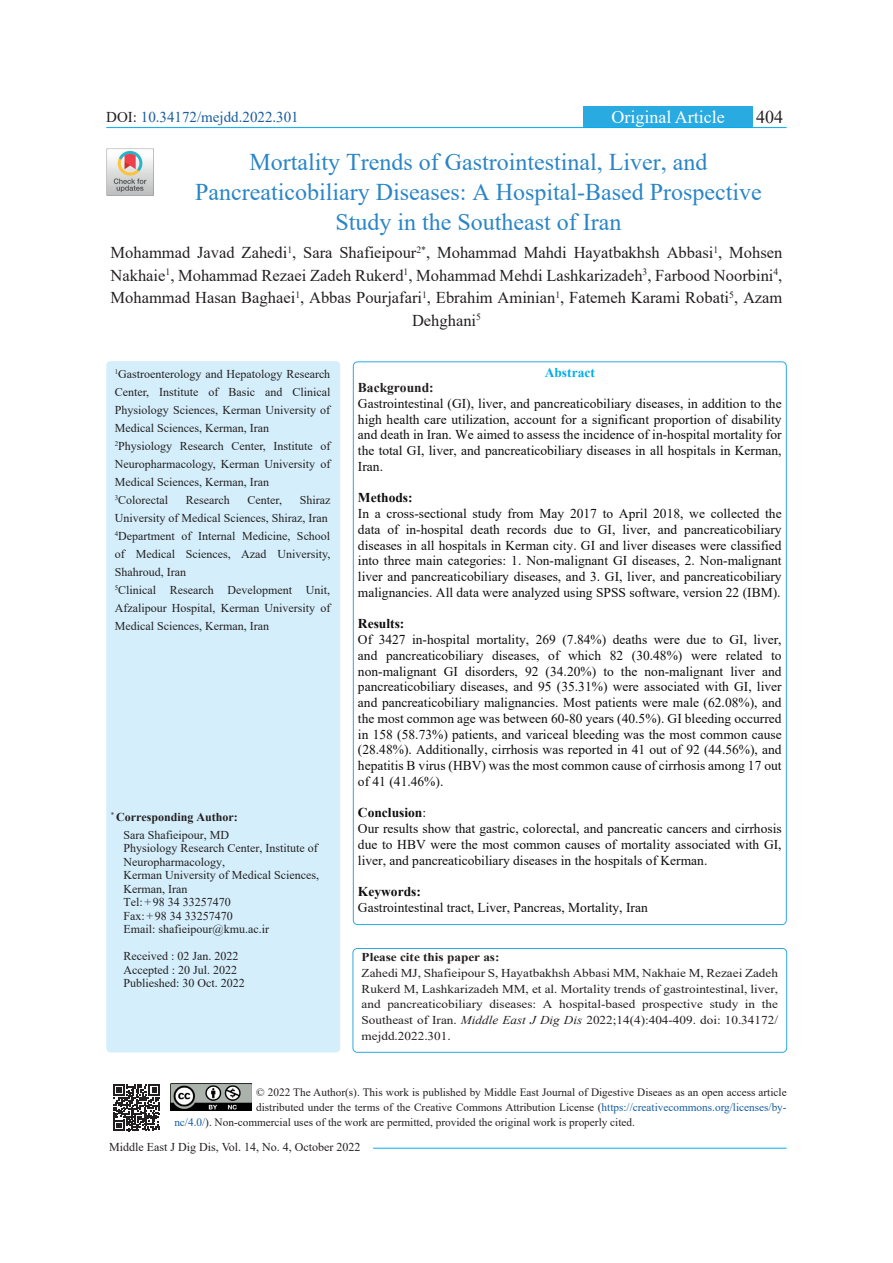
<style>
.page{position:relative;width:893px;height:1263px;background:#fff}
.page>*{position:absolute;margin:0;border:0;box-sizing:border-box;transform-origin:0 0}
.t1{font:24px/30px "Times New Roman";color:#2b85c6;text-align:center}
.t2{font:18px "Times New Roman";color:#fff}
.t3{font:18px "Times New Roman";color:#231f20}
.t4{font:16.5px/22.5px "Times New Roman";color:#231f20;text-align:center}
.t5{font:15px "Times New Roman";color:#175d9e}
.t6{font:13.5px/15.8px "Times New Roman";color:#0d0d0d;text-align:justify}
.t7{font:700 13.5px "Times New Roman";color:#0d0d0d}
.t8{font:700 13.5px "Times New Roman";color:#231f20}
.t9{font:700 13.5px "Times New Roman";color:#00aeef}
.t10{font:12px/18px "Times New Roman";color:#231f20;text-align:justify}
.t11{font:12px/15.8px "Times New Roman";color:#231f20;text-align:justify;scale:1.1 1}
.t12{font:700 12px "Times New Roman";color:#231f20;scale:1.1 1}
.t13{font:700 12px "Times New Roman";color:#231f20}
.t14{font:11.25px "Times New Roman";color:#231f20}
.s1{color:#231f20}
.s2{font-weight:400}
.s3{font-style:italic}
.s4{color:#175d9e}
</style>
<div class="page">
<hr style="left:373px;top:1148px;width:414px;height:1px;background:#00aeef">
<img style="left:170px;top:1083px;width:82px;height:28px">
<div style="left:584px;top:106px;width:169px;height:22px;background:#29abe2"></div>
<img style="left:106px;top:149px;width:47px;height:46px">
<svg style="left:113px;top:1084px;width:47px;height:47px"></svg>
<div style="left:106px;top:361px;width:234px;height:691px;background:#d4effb;border-radius:4px"></div>
<div style="left:353px;top:948px;width:434px;height:104px;border:1px solid #29abe2;border-radius:4px"></div>
<hr style="left:106px;top:127px;width:681px;height:1px;background:#00aeef">
<p class="t5" style="left:106px;top:107px;width:194px"><span class="s1">DOI:</span> 10.34172/mejdd.2022.301</p>
<p class="t2" style="left:611px;top:104px;width:115px">Original Article</p>
<p class="t1" style="left:195px;top:146px;width:568px">Mortality Trends of Gastrointestinal, Liver, and<br>Pancreaticobiliary Diseases: A Hospital-Based Prospective<br>Study in the Southeast of Iran</p>
<p class="t4" style="left:111px;top:241px;width:673px">Mohammad Javad Zahedi<sup>1</sup>, Sara Shafieipour<sup>2*</sup>, Mohammad Mahdi Hayatbakhsh Abbasi<sup>1</sup>, Mohsen Nakhaie<sup>1</sup>, Mohammad Rezaei Zadeh Rukerd<sup>1</sup>, Mohammad Mehdi Lashkarizadeh<sup>3</sup>, Farbood Noorbini<sup>4</sup>, Mohammad Hasan Baghaei<sup>1</sup>, Abbas Pourjafari<sup>1</sup>, Ebrahim Aminian<sup>1</sup>, Fatemeh Karami Robati<sup>5</sup>, Azam Dehghani<sup>5</sup></p>
<h2 class="t3" style="left:756px;top:104px;width:29px">404</h2>
<p class="t10" style="left:115px;top:365px;width:217px"><sup>1</sup>Gastroenterology and Hepatology Research Center, Institute of Basic and Clinical Physiology Sciences, Kerman University of Medical Sciences, Kerman, Iran</p>
<p class="t10" style="left:115px;top:437px;width:217px"><sup>2</sup>Physiology Research Center, Institute of Neuropharmacology, Kerman University of Medical Sciences, Kerman, Iran</p>
<p class="t10" style="left:115px;top:491px;width:55px"><sup>3</sup>Colorectal</p>
<p class="t10" style="left:186px;top:491px;width:45px">Research</p>
<p class="t10" style="left:248px;top:491px;width:36px">Center,</p>
<p class="t10" style="left:115px;top:491px;width:217px;text-align:right">Shiraz<br>University of Medical Sciences, Shiraz, Iran</p>
<p class="t10" style="left:115px;top:527px;width:217px"><sup>4</sup>Department of Internal Medicine, School of Medical Sciences, Azad University, Shahroud, Iran</p>
<p class="t10" style="left:115px;top:581px;width:217px"><sup>5</sup>Clinical Research Development Unit, Afzalipour Hospital, Kerman University of Medical Sciences, Kerman, Iran</p>
<p class="t13" style="left:111px;top:808px;width:128px"><sup>*</sup> Corresponding Author:</p>
<p class="t10" style="left:124px;top:825px;width:107px">Sara Shafieipour, MD</p>
<p class="t10" style="left:124px;top:841px;width:196px;line-height:13.5px">Physiology Research Center, Institute of<br>Neuropharmacology,</p>
<p class="t10" style="left:124px;top:868px;width:197px;line-height:13.5px">Kerman University of Medical Sciences,<br>Kerman, Iran</p>
<p class="t10" style="left:124px;top:893px;width:109px">Tel:+98 34 33257470</p>
<p class="t10" style="left:124px;top:906px;width:111px">Fax:+98 34 33257470</p>
<p class="t10" style="left:124px;top:920px;width:147px">Email: shafieipour@kmu.ac.ir</p>
<p class="t10" style="left:124px;top:947px;width:116px">Received : 02 Jan. 2022</p>
<p class="t10" style="left:124px;top:960px;width:115px">Accepted : 20 Jul. 2022</p>
<p class="t10" style="left:124px;top:974px;width:123px">Publieshed: 30 Oct. 2022</p>
<p class="t9" style="left:545px;top:363px;width:52px">Abstract</p>
<p class="t8" style="left:358px;top:378px;width:77px">Background:</p>
<p class="t6" style="left:358px;top:395px;width:425px">Gastrointestinal (GI), liver, and pancreaticobiliary diseases, in addition to the high health care utilization, account for a significant proportion of disability and death in Iran. We aimed to assess the incidence of in-hospital mortality for the total GI, liver, and pancreaticobiliary diseases in all hospitals in Kerman, Iran.</p>
<p class="t7" style="left:358px;top:488px;width:56px">Methods:</p>
<p class="t6" style="left:358px;top:505px;width:425px">In a cross-sectional study from May 2017 to April 2018, we collected the data of in-hospital death records due to GI, liver, and pancreaticobiliary diseases in all hospitals in Kerman city. GI and liver diseases were classified into three main categories: 1. Non-malignant GI diseases, 2. Non-malignant liver and pancreaticobiliary diseases, and 3. GI, liver, and pancreaticobiliary malignancies. All data were analyzed using SPSS software, version 22 (IBM).</p>
<p class="t7" style="left:358px;top:614px;width:48px">Results:</p>
<p class="t6" style="left:358px;top:631px;width:425px">Of 3427 in-hospital mortality, 269 (7.84%) deaths were due to GI, liver, and pancreaticobiliary diseases, of which 82 (30.48%) were related to non-malignant GI disorders, 92 (34.20%) to the non-malignant liver and pancreaticobiliary diseases, and 95 (35.31%) were associated with GI, liver and pancreaticobiliary malignancies. Most patients were male (62.08%), and the most common age was between 60-80 years (40.5%). GI bleeding occurred in 158 (58.73%) patients, and variceal bleeding was the most common cause (28.48%). Additionally, cirrhosis was reported in 41 out of 92 (44.56%), and hepatitis B virus (HBV) was the most common cause of cirrhosis among 17 out of 41 (41.46%).</p>
<p class="t7" style="left:358px;top:803px;width:70px">Conclusion<span class="s2">:</span></p>
<p class="t6" style="left:358px;top:820px;width:425px">Our results show that gastric, colorectal, and pancreatic cancers and cirrhosis due to HBV were the most common causes of mortality associated with GI, liver, and pancreaticobiliary diseases in the hospitals of Kerman.</p>
<p class="t7" style="left:358px;top:882px;width:64px">Keywords:</p>
<p class="t6" style="left:358px;top:899px;width:291px">Gastrointestinal tract, Liver, Pancreas, Mortality, Iran</p>
<p class="t12" style="left:362px;top:948px;width:127px">Please cite this paper as:</p>
<p class="t11" style="left:362px;top:964px;width:380px">Zahedi MJ, Shafieipour S, Hayatbakhsh Abbasi MM, Nakhaie M, Rezaei Zadeh Rukerd M, Lashkarizadeh MM, et al. Mortality trends of gastrointestinal, liver, and pancreaticobiliary diseases: A hospital-based prospective study in the Southeast of Iran. <span class="s3">Middle East J Dig Dis</span> 2022;14(4):404-409. doi: 10.34172/ mejdd.2022.301.</p>
<p class="t14" style="left:256px;top:1085px;width:532px">© 2022 The Author(s). This work is published by Middle East Journal of Digestive Diseaes as an open access article</p>
<p class="t14" style="left:256px;top:1100px;width:532px">distributed under the terms of the Creative Commons Attribution License (<span class="s4">https://creativecommons.org/licenses/by-</span></p>
<p class="t14" style="left:174px;top:1115px;width:462px"><span class="s4">nc/4.0/</span>). Non-commercial uses of the work are permitted, provided the original work is properly cited.</p>
<p class="t10" style="left:109px;top:1138px;width:253px">Middle East J Dig Dis, Vol. 14, No. 4, October 2022</p>
</div>
